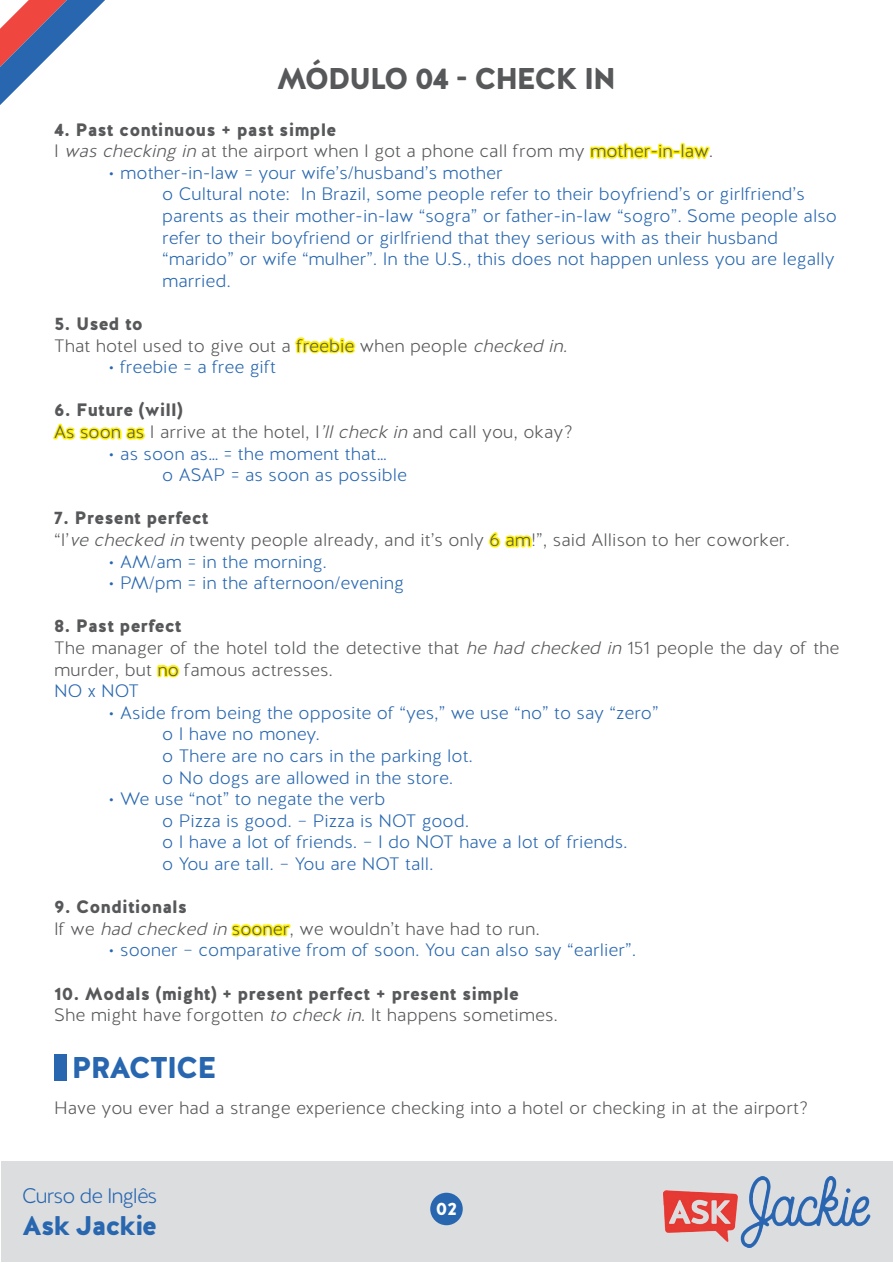
<style>
.page{position:relative;width:893px;height:1263px;background:#fff}
.page>*{position:absolute;margin:0;border:0;box-sizing:border-box;transform-origin:0 0}
.t1{font:900 30px "Halis R";letter-spacing:-.05em;color:#57585a}
.t2{font:900 30px "Halis R";letter-spacing:-.05em;color:#2867b0}
.t3{font:900 27px "Halis R";letter-spacing:-.05em;color:#2867b0}
.t4{font:300 21px "Halis R";letter-spacing:-.05em;color:#2867b0}
.t5{font:300 18px "Halis R";color:#2867b0}
.t6{font:300 18px/21.6px "Halis R";color:#57585a}
.t7{font:900 18px "Halis R";color:#57585a}
.t8{font:900 18px "Halis R";color:#fff}
.s1{font-style:italic}
.s2{color:#fff101}
</style>
<div class="page">
<div style="left:1px;top:1162px;width:891px;height:100px;background:#dcdddf"></div>
<img style="left:663px;top:1176px;width:208px;height:71px">
<div style="left:430px;top:1193px;width:33px;height:32px;background:#2867b0;border-radius:50%"></div>
<svg style="left:0;top:0;width:105px;height:105px"></svg>
<div style="left:54px;top:1054px;width:12px;height:26px;background:#2867b0"></div>
<p class="t1" style="left:277px;top:59px;width:341px">MÓDULO 04 - CHECK IN</p>
<p class="t7" style="left:54px;top:118px;width:284px">4. Past continuous + past simple</p>
<p class="t6" style="left:54px;top:141px;width:661px">I <span class="s1">wascheckingin</span> at the airport when I got a phone call from my <span class="s2">mother-in-law</span>.</p>
<p class="t5" style="left:108px;top:161px;width:396px">• mother-in-law = your wife’s/husband’s mother</p>
<p class="t5" style="left:162px;top:183px;width:644px">o Cultural note: In Brazil, some people refer to their boyfriend’s or girlfriend’s</p>
<p class="t5" style="left:162px;top:205px;width:676px">parents as their mother-in-law “sogra” or father-in-law “sogro”. Some people also</p>
<p class="t5" style="left:162px;top:226px;width:617px">refer to their boyfriend or girlfriend that they serious with as their husband</p>
<p class="t5" style="left:162px;top:248px;width:674px">“marido” or wife “mulher”. In the U.S., this does not happen unless you are legally</p>
<p class="t5" style="left:162px;top:269px;width:70px">married.</p>
<p class="t7" style="left:54px;top:312px;width:90px">5. Used to</p>
<p class="t6" style="left:54px;top:335px;width:520px">That hotel used to give out a <span class="s2">freebie</span> when people <span class="s1">checked in.</span></p>
<p class="t5" style="left:108px;top:356px;width:169px">• freebie = a free gift</p>
<p class="t7" style="left:54px;top:398px;width:130px">6. Future (will)</p>
<p class="t6" style="left:54px;top:422px;width:520px"><span class="s2">As soon as</span> I arrive at the hotel, I<span class="s1">’llcheckin</span> and call you, okay?</p>
<p class="t5" style="left:108px;top:442px;width:280px">• as soon as… = the moment that…</p>
<p class="t5" style="left:162px;top:464px;width:246px">o ASAP = as soon as possible</p>
<p class="t7" style="left:54px;top:506px;width:156px">7. Present perfect</p>
<p class="t6" style="left:54px;top:530px;width:737px">“I’<span class="s1">vechecked in</span> twenty people already, and it’s only <span class="s2">6 am</span>!”, said Allison to her coworker.</p>
<p class="t5" style="left:108px;top:550px;width:220px">• AM/am = in the morning.</p>
<p class="t5" style="left:108px;top:572px;width:297px">• PM/pm = in the afternoon/evening</p>
<p class="t7" style="left:54px;top:614px;width:129px">8. Past perfect</p>
<p class="t6" style="left:54px;top:638px;width:787px">The manager of the hotel told the detective that <span class="s1">hehad checked in</span> 151 people the day of the murder, but <span class="s2">no</span> famous actresses.</p>
<p class="t5" style="left:54px;top:680px;width:87px">NO x NOT</p>
<p class="t5" style="left:108px;top:701px;width:552px">• Aside from being the opposite of “yes,” we use “no” to say “zero”</p>
<p class="t5" style="left:162px;top:723px;width:159px">o I have no money.</p>
<p class="t5" style="left:162px;top:745px;width:312px">o There are no cars in the parking lot.</p>
<p class="t5" style="left:162px;top:766px;width:293px">o No dogs are allowed in the store.</p>
<p class="t5" style="left:108px;top:788px;width:279px">• We use “not” to negate the verb</p>
<p class="t5" style="left:162px;top:809px;width:309px">o Pizza is good. – Pizza is NOT good.</p>
<p class="t5" style="left:162px;top:831px;width:467px">o I have a lot of friends. – I do NOT have a lot of friends.</p>
<p class="t5" style="left:162px;top:853px;width:273px">o You are tall. – You are NOT tall.</p>
<p class="t7" style="left:54px;top:895px;width:135px">9. Conditionals</p>
<p class="t6" style="left:54px;top:918px;width:487px">If we <span class="s1">had checked in</span><span class="s2">sooner</span>, we wouldn’t have had to run.</p>
<p class="t5" style="left:108px;top:939px;width:530px">• sooner – comparative from of soon. You can also say “earlier”.</p>
<p class="t7" style="left:54px;top:982px;width:466px">10. Modals (might) + present perfect + present simple</p>
<p class="t6" style="left:54px;top:1005px;width:505px">She might have forgotten <span class="s1">to checkin</span>. It happens sometimes.</p>
<p class="t2" style="left:71px;top:1048px;width:146px">PRACTICE</p>
<p class="t6" style="left:54px;top:1097px;width:756px">Have you ever had a strange experience checking into a hotel or checking in at the airport?</p>
<p class="t4" style="left:22px;top:1182px;width:137px">Curso de Inglês</p>
<h2 class="t3" style="left:22px;top:1208px;width:137px">Ask Jackie</h2>
<p class="t8" style="left:436px;top:1197px;width:23px">02</p>
</div>
